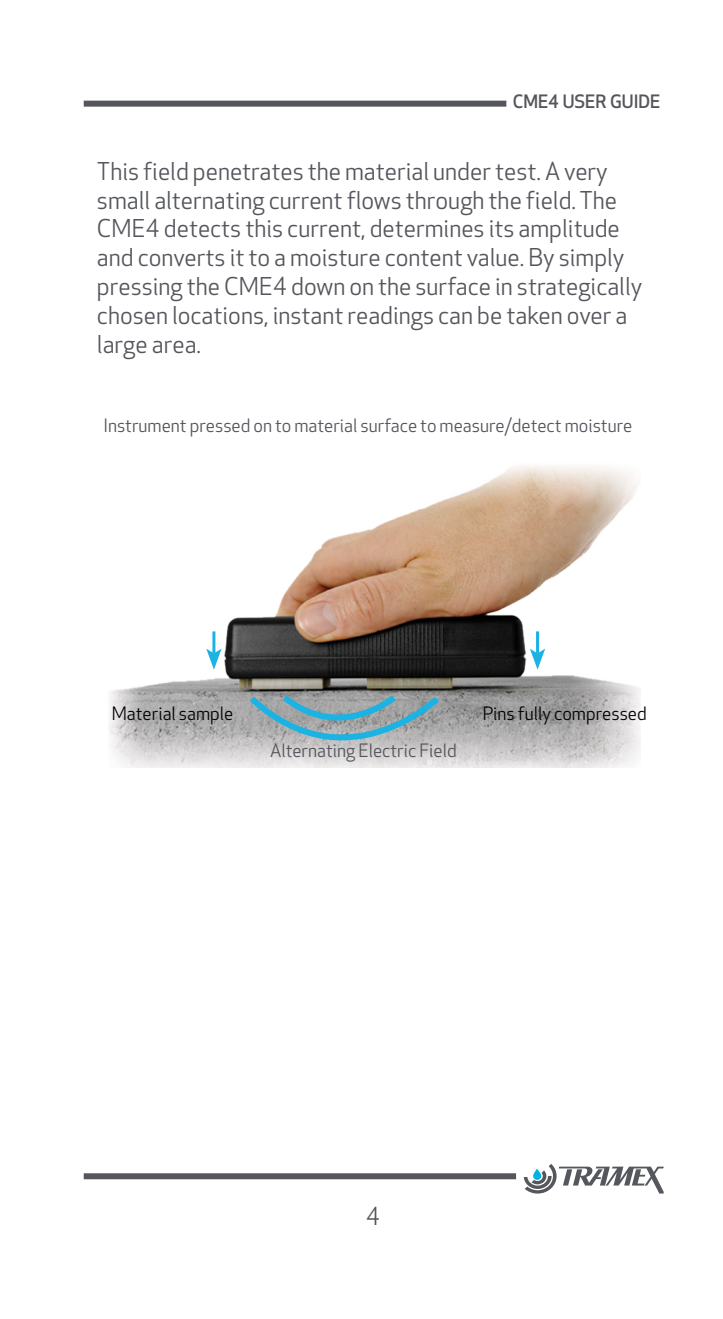
<style>
.page{position:relative;width:723px;height:1319px;background:#fff}
.page>*{position:absolute;margin:0;border:0;box-sizing:border-box;transform-origin:0 0}
.body_tezt{font:24px/28.8px "Apex New";color:#54565c}
.t1{font:18px "Apex New";color:#54565c}
.t2{font:18px "Apex New";color:#040503}
.t3{font:500 18px "Apex New";color:#54565c}
</style>
<div class="page">
<svg style="left:84px;top:1173px;width:432px;height:5px;background:#5d5f65"></svg>
<div style="left:84px;top:101px;width:422px;height:6px;background:#54565c"></div>
<svg style="left:524px;top:1164px;width:140px;height:29px"></svg>
<img style="left:109px;top:465px;width:532px;height:302px">
<svg style="left:243px;top:689px;width:200px;height:79px;background:#a1b3b9"></svg>
<hr style="left:212px;top:631px;width:3px;height:22px;background:#1ab3e4">
<svg style="left:206px;top:648px;width:16px;height:21px"></svg>
<hr style="left:536px;top:631px;width:3px;height:22px;background:#1ab3e4">
<svg style="left:530px;top:648px;width:15px;height:21px"></svg>
<p class="t3" style="left:513px;top:91px;width:149px">CME4 USER GUIDE</p>
<p class="body_tezt" style="left:97px;top:157px;width:547px">This field penetrates the material under test. A very small alternating current flows through the field. The CME4 detects this current, determines its amplitude and converts it to a moisture content value. By simply pressing the CME4 down on the surface in strategically chosen locations, instant readings can be taken over a large area.</p>
<p class="t1" style="left:103px;top:415px;width:530px">Instrument pressed on to material surface to measure/detect moisture</p>
<p class="t2" style="left:112px;top:703px;width:123px">Material sample</p>
<p class="t1" style="left:270px;top:739px;width:188px">Alternating Electric Field</p>
<p class="t2" style="left:483px;top:703px;width:166px">Pins fully compressed</p>
<p class="body_tezt" style="left:366px;top:1202px;width:16px">4</p>
</div>
